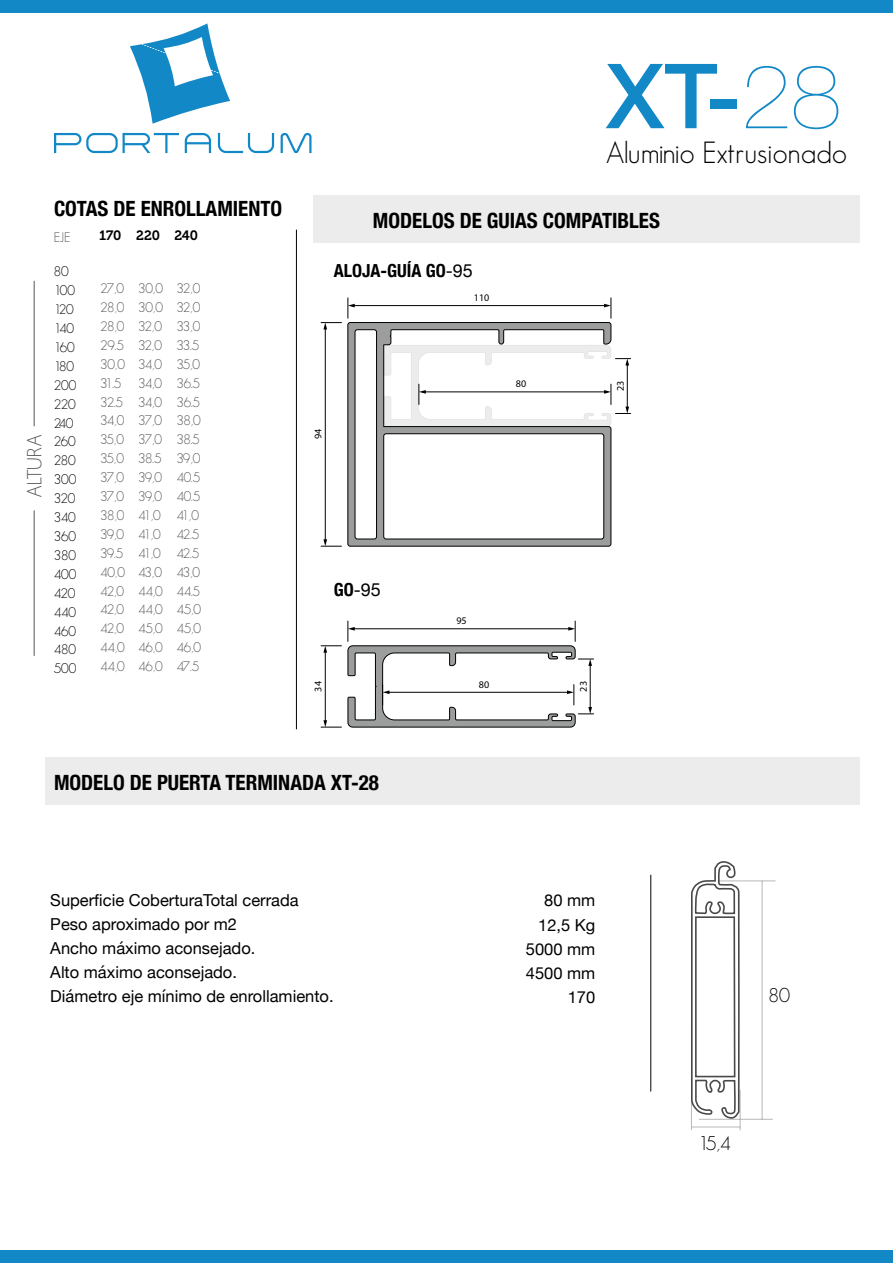
<style>
.page{position:relative;width:893px;height:1263px;background:#fff}
.page>*{position:absolute;margin:0;border:0;box-sizing:border-box;transform-origin:0 0}
.t1{font:500 90px "Helvetica Neue";color:#1288c7}
.t2{font:300 30px "Geosans";color:#000}
.t3{font:700 condensed 21px "Helvetica Neue";color:#000}
.t4{font:20.25px "Mank Sans";color:#565656}
.t5{font:300 19.35px "Geosans";color:#000}
.t6{font:700 condensed 18px "Helvetica Neue";color:#000}
.t7{font:18px "Helvetica Neue";color:#000}
.t8{font:16.5px/24px "Helvetica Neue";color:#000}
.t9{font:300 13.5px/18.9px "Geosans";letter-spacing:-.045em;color:#565656}
.t10{font:300 13.5px/18.9px "Geosans";color:#000}
.t11{font:13.5px "Museo 700";letter-spacing:-.005em;color:#000}
.t12{font:10.2px "Myriad Pro";color:#000}
.s1{font-weight:200}
.s2{font-weight:400;font-stretch:normal}
.s3{font-weight:700;font-stretch:condensed}
</style>
<div class="page">
<div style="left:45px;top:757px;width:814px;height:47px;background:#ececed"></div>
<svg style="left:130px;top:23px;width:100px;height:101px"></svg>
<svg style="left:185px;top:133px;width:127px;height:20px"></svg>
<svg style="left:54px;top:133px;width:125px;height:20px"></svg>
<div style="left:0;top:0;width:893px;height:13px;background:#1288c7"></div>
<div style="left:0;top:1250px;width:893px;height:13px;background:#1288c7"></div>
<hr style="left:296px;top:230px;width:1px;height:499px;background:#000">
<div style="left:313px;top:196px;width:546px;height:47px;background:#ececed"></div>
<hr style="left:34px;top:281px;width:1px;height:145px;background:#565656">
<hr style="left:34px;top:510px;width:1px;height:146px;background:#565656">
<svg style="left:347px;top:322px;width:265px;height:225px"></svg>
<hr style="left:353px;top:305px;width:252px;height:1px;background:#000">
<svg style="left:604px;top:298px;width:8px;height:20px"></svg>
<svg style="left:348px;top:298px;width:7px;height:20px"></svg>
<hr style="left:325px;top:328px;width:1px;height:213px;background:#000">
<svg style="left:321px;top:539px;width:20px;height:8px"></svg>
<svg style="left:321px;top:322px;width:20px;height:7px"></svg>
<svg style="left:383px;top:345px;width:248px;height:82px"></svg>
<hr style="left:325px;top:651px;width:1px;height:70px;background:#000">
<svg style="left:321px;top:720px;width:20px;height:8px"></svg>
<svg style="left:321px;top:645px;width:20px;height:8px"></svg>
<svg style="left:347px;top:621px;width:247px;height:107px"></svg>
<hr style="left:650px;top:875px;width:1px;height:216px;background:#000">
<hr style="left:719px;top:880px;width:56px;height:1px;background:#b7b8b9">
<hr style="left:740px;top:1090px;width:1px;height:40px;background:#b7b8b9">
<hr style="left:762px;top:881px;width:1px;height:238px;background:#b7b8b9">
<hr style="left:699px;top:1119px;width:74px;height:1px;background:#b7b8b9">
<svg style="left:690px;top:195px;width:50px;height:936px"></svg>
<h3 class="t4" style="left:22px;top:498px;width:66px;rotate:-90deg">ALTURA</h3>
<h3 class="t3" style="left:54px;top:191px;width:230px">COTAS DE ENROLLAMIENTO</h3>
<p class="t9" style="left:54px;top:228px;width:18px">EJE</p>
<p class="t10" style="left:54px;top:262px;width:24px">80<br>100<br>120<br>140<br>160<br>180<br>200<br>220<br>240<br>260<br>280<br>300<br>320<br>340<br>360<br>380<br>400<br>420<br>440<br>460<br>480<br>500</p>
<p class="t11" style="left:99px;top:227px;width:62px">170 220</p>
<p class="t11" style="left:174px;top:227px;width:25px">240</p>
<p class="t9" style="left:100px;top:279px;width:26px">27,0<br>28,0<br>28,0<br>29.5<br>30,0<br>31.5<br>32.5<br>34,0<br>35,0<br>35,0<br>37,0<br>37,0<br>38,0<br>39,0<br>39.5<br>40,0<br>42,0<br>42,0<br>42,0<br>44,0<br>44,0</p>
<p class="t9" style="left:138px;top:279px;width:26px">30,0<br>30,0<br>32,0<br>32,0<br>34,0<br>34,0<br>34,0<br>37,0<br>37,0<br>38.5<br>39,0<br>39,0<br>41,0<br>41,0<br>41,0<br>43,0<br>44,0<br>44,0<br>45,0<br>46,0<br>46,0</p>
<p class="t9" style="left:176px;top:279px;width:26px">32,0<br>32,0<br>33,0<br>33.5<br>35,0<br>36.5<br>36.5<br>38,0<br>38.5<br>39,0<br>40.5<br>40.5<br>41,0<br>42.5<br>42.5<br>43,0<br>44.5<br>45,0<br>45,0<br>46,0<br>47.5</p>
<h1 class="t1" style="left:606px;top:24px;width:237px">XT-<span class="s1">28</span></h1>
<h2 class="t2" style="left:606px;top:136px;width:243px">Aluminio Extrusionado</h2>
<h3 class="t3" style="left:373px;top:203px;width:288px">MODELOS DE GUIAS COMPATIBLES</h3>
<h3 class="t6" style="left:334px;top:256px;width:141px">ALOJA-GUÍA GO<span class="s2">-95</span></h3>
<p class="t12" style="left:312px;top:439px;width:12px;rotate:-90deg">94</p>
<p class="t12" style="left:474px;top:291px;width:17px">110</p>
<p class="t12" style="left:516px;top:377px;width:12px">80</p>
<p class="t12" style="left:614px;top:391px;width:12px;rotate:-90deg">23</p>
<h3 class="t7" style="left:334px;top:576px;width:49px"><span class="s3">GO</span>-95</h3>
<p class="t12" style="left:456px;top:614px;width:12px">95</p>
<p class="t12" style="left:479px;top:678px;width:12px">80</p>
<p class="t12" style="left:312px;top:692px;width:12px;rotate:-90deg">34</p>
<p class="t12" style="left:577px;top:692px;width:12px;rotate:-90deg">23</p>
<h3 class="t3" style="left:54px;top:765px;width:326px">MODELO DE PUERTA TERMINADA XT-28</h3>
<p class="t8" style="left:50px;top:889px;width:285px">Superficie CoberturaTotal cerrada<br>Peso aproximado por m2<br>Ancho máximo aconsejado.<br>Alto máximo aconsejado.<br>Diámetro eje mínimo de enrollamiento.</p>
<p class="t8" style="left:526px;top:889px;width:71px;text-align:right">80 mm<br>12,5 Kg<br>5000 mm<br>4500 mm<br>170</p>
<h3 class="t5" style="left:768px;top:984px;width:23px">80</h3>
<h3 class="t5" style="left:698px;top:1132px;width:34px">15,4</h3>
</div>
